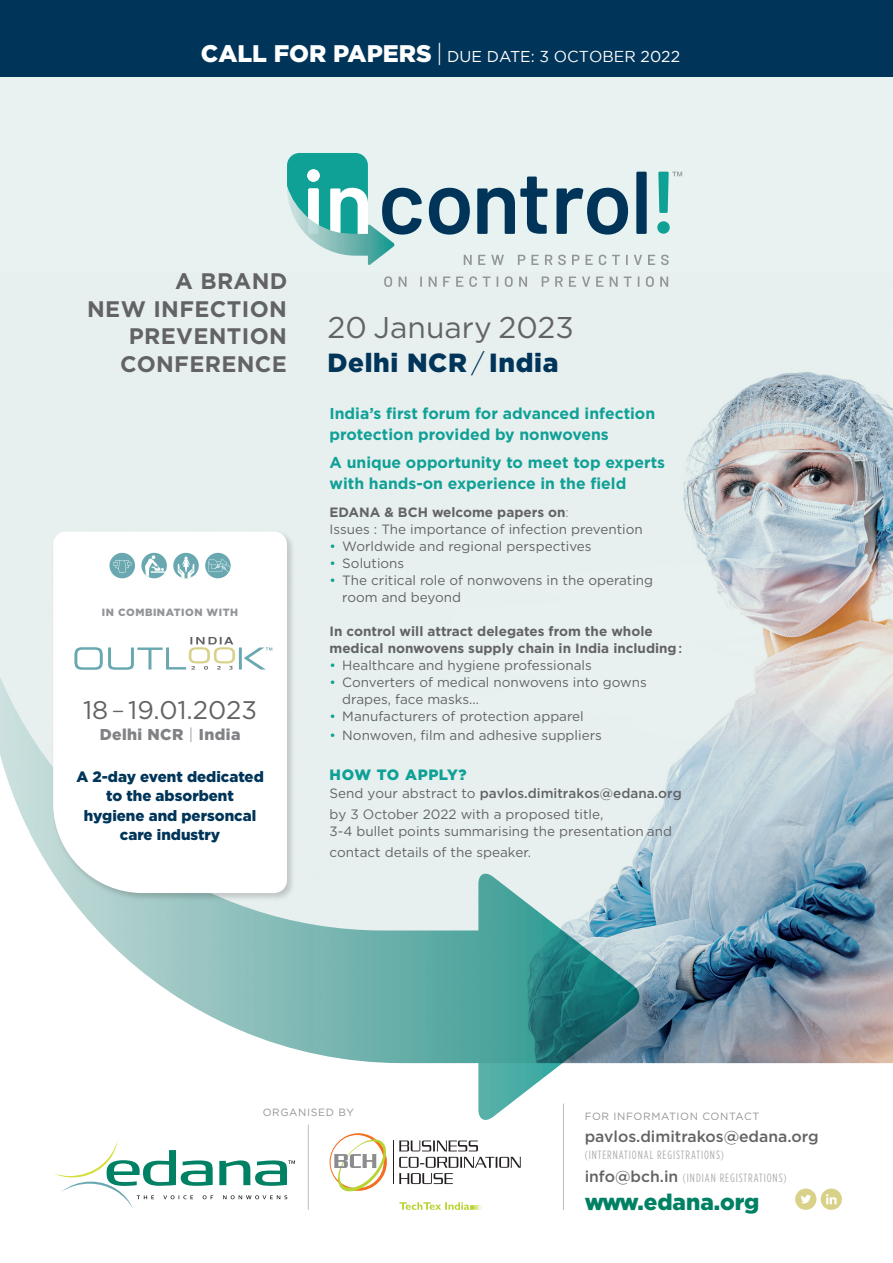
<style>
.page{position:relative;width:893px;height:1263px;background:#fff}
.page>*{position:absolute;margin:0;border:0;box-sizing:border-box;transform-origin:0 0}
.t1{font:30px "Gotham";color:#636366}
.t2{font:900 26.25px "Gotham";letter-spacing:.025em;color:#003559}
.t3{font:25.5px "Gotham";color:#636366}
.t4{font:900 24px "Gotham";color:#fff}
.t5{font:700 22.5px/27.6px "Gotham";letter-spacing:.015em;color:#636366;text-align:right}
.t6{font:900 22.5px "Gotham";color:#008164}
.t7{font:700 15.75px/21.3px "Gotham";color:#0fa096}
.t8{font:500 15.75px "Gotham";color:#636366}
.t9{font:900 15.75px "Gotham";letter-spacing:.025em;color:#808285}
.t10{font:900 15px/19.2px "Gotham";color:#003559;text-align:center}
.t11{font:900 15px "Gotham";letter-spacing:.02em;color:#0fa096}
.t12{font:13.5px/17px "Gotham";color:#636366}
.t13{font:700 13.5px/17px "Gotham";color:#636366}
.t14{font:12px/23.4px "Gotham Condensed";letter-spacing:.08em;color:#adaeb2}
.t15{font:10.5px "Gotham";letter-spacing:.06em;color:#939598}
.t16{font:900 10.5px "Gotham";letter-spacing:.05em;color:#939598}
.s1{font-weight:300}
.s2{font-weight:400;font-size:15.75px}
.s3{font-weight:700}
.s4{color:#0fa096}
.s5{font-weight:500}
.s6{font-style:inherit}
.s7{font-family:"Gotham";font-weight:500;font-size:15.75px;color:#636366}
</style>
<div class="page">
<div style="left:0;top:77px;width:893px;height:195px;background:#e8f2f1"></div>
<img style="left:0;top:272px;width:893px;height:791px">
<svg style="left:0;top:639px;width:641px;height:481px"></svg>
<svg style="left:54px;top:1140px;width:241px;height:69px"></svg>
<hr style="left:308px;top:1125px;width:1px;height:85px;background:#bcbdc0">
<hr style="left:563px;top:1103px;width:1px;height:107px;background:#bcbdc0">
<svg style="left:795px;top:1188px;width:47px;height:22px"></svg>
<svg style="left:399px;top:1202px;width:83px;height:8px"></svg>
<hr style="left:393px;top:1140px;width:1px;height:44px;background:#231f20">
<svg style="left:399px;top:1140px;width:122px;height:44px"></svg>
<svg style="left:329px;top:1133px;width:58px;height:59px"></svg>
<div style="left:0;top:0;width:893px;height:77px;background:#003559"></div>
<svg style="left:420px;top:276px;width:248px;height:11px;background:#d1d9d9"></svg>
<svg style="left:287px;top:153px;width:395px;height:112px;background:#abcbce"></svg>
<svg style="left:384px;top:276px;width:23px;height:11px"></svg>
<div style="left:52px;top:530px;width:244px;height:372px;background:#231f20;opacity:.2"></div>
<svg style="left:53px;top:531px;width:234px;height:362px"></svg>
<svg style="left:74px;top:637px;width:198px;height:33px"></svg>
<div style="left:109px;top:553px;width:26px;height:25px;background:#69a8b0;border-radius:50%"></div>
<svg style="left:113px;top:560px;width:18px;height:13px"></svg>
<div style="left:141px;top:553px;width:26px;height:25px;background:#69a8b0;border-radius:50%"></div>
<svg style="left:173px;top:553px;width:26px;height:25px"></svg>
<div style="left:205px;top:553px;width:26px;height:25px;background:#69a8b0;border-radius:50%"></div>
<svg style="left:145px;top:555px;width:21px;height:22px"></svg>
<svg style="left:178px;top:556px;width:16px;height:22px"></svg>
<svg style="left:208px;top:559px;width:22px;height:13px"></svg>
<h3 class="t4" style="left:201px;top:39px;width:481px">CALL FOR PAPERS <span class="s1">|</span> <span class="s2">DUE DATE:</span> <span class="s2">3 OCTOBER</span> <span class="s2">2022</span></h3>
<h3 class="t5" style="left:87px;top:267px;width:202px">A BRAND<br>NEW INFECTION<br>PREVENTION<br>CONFERENCE</h3>
<p class="t16" style="left:102px;top:607px;width:138px">IN COMBINATION WITH</p>
<h3 class="t3" style="left:83px;top:695px;width:175px">18<span class="s1">–</span>19.01.2023</h3>
<p class="t9" style="left:100px;top:725px;width:142px">Delhi NCR <span class="s1">|</span> India</p>
<p class="t10" style="left:76px;top:767px;width:189px">A 2-day event dedicated to the absorbent hygiene and personcal care industry</p>
<h1 class="t1" style="left:327px;top:311px;width:248px">20 January 2023</h1>
<h2 class="t2" style="left:327px;top:347px;width:233px">Delhi NCR <span class="s1">/</span> India</h2>
<p class="t7" style="left:330px;top:402px;width:327px">India’s first forum for advanced infection protection provided by nonwovens</p>
<p class="t7" style="left:330px;top:451px;width:337px">A unique opportunity to meet top experts with hands-on experience in the field</p>
<p class="t12" style="left:330px;top:503px;width:315px"><span class="s3">EDANA &amp; BCH welcome papers on</span><span class="s1">:<br></span>Issues : The importance of infection prevention</p>
<p class="t12" style="left:330px;top:537px;width:264px"><span class="s4">•</span> Worldwide and regional perspectives</p>
<p class="t12" style="left:330px;top:554px;width:76px"><span class="s4">•</span> Solutions</p>
<p class="t12" style="left:342px;top:571px;width:312px;text-indent:-13px"><span class="s4">•</span> The critical role of nonwovens in the operating room and beyond</p>
<p class="t13" style="left:330px;top:622px;width:354px">In control will attract delegates from the whole medical nonwovens supply chain in India including<span class="s5">:</span></p>
<p class="t12" style="left:330px;top:656px;width:264px"><span class="s4">•</span> Healthcare and hygiene professionals</p>
<p class="t12" style="left:342px;top:673px;width:306px;text-indent:-13px"><span class="s4">•</span> Converters of medical nonwovens into gowns drapes, face masks...</p>
<p class="t12" style="left:330px;top:707px;width:256px"><span class="s4">•</span> Manufacturers of protection apparel</p>
<p class="t12" style="left:330px;top:726px;width:274px"><span class="s4">•</span> Nonwoven, film and adhesive suppliers</p>
<p class="t11" style="left:330px;top:766px;width:139px">HOW TO APPLY?</p>
<p class="t12" style="left:330px;top:783px;width:354px;line-height:20.4px">Send your abstract to <span class="s5">pavlos.dimitrakos@edana.org </span>by <span class="s6">3 October</span> 2022 with a proposed title,</p>
<p class="t12" style="left:330px;top:821px;width:344px;line-height:20.4px">3-4 bullet points summarising the presentation and contact details of the speaker.</p>
<p class="t15" style="left:263px;top:1106px;width:93px">ORGANISED BY</p>
<p class="t15" style="left:585px;top:1111px;width:176px">FOR INFORMATION CONTACT</p>
<p class="t8" style="left:585px;top:1127px;width:235px">pavlos.dimitrakos@edana.org</p>
<p class="t14" style="left:585px;top:1142px;width:203px">(INTERNATIONAL REGISTRATIONS) <span class="s7">info@bch.in</span> (INDIAN REGISTRATIONS)</p>
<h3 class="t6" style="left:585px;top:1188px;width:176px">www.edana.org</h3>
</div>
